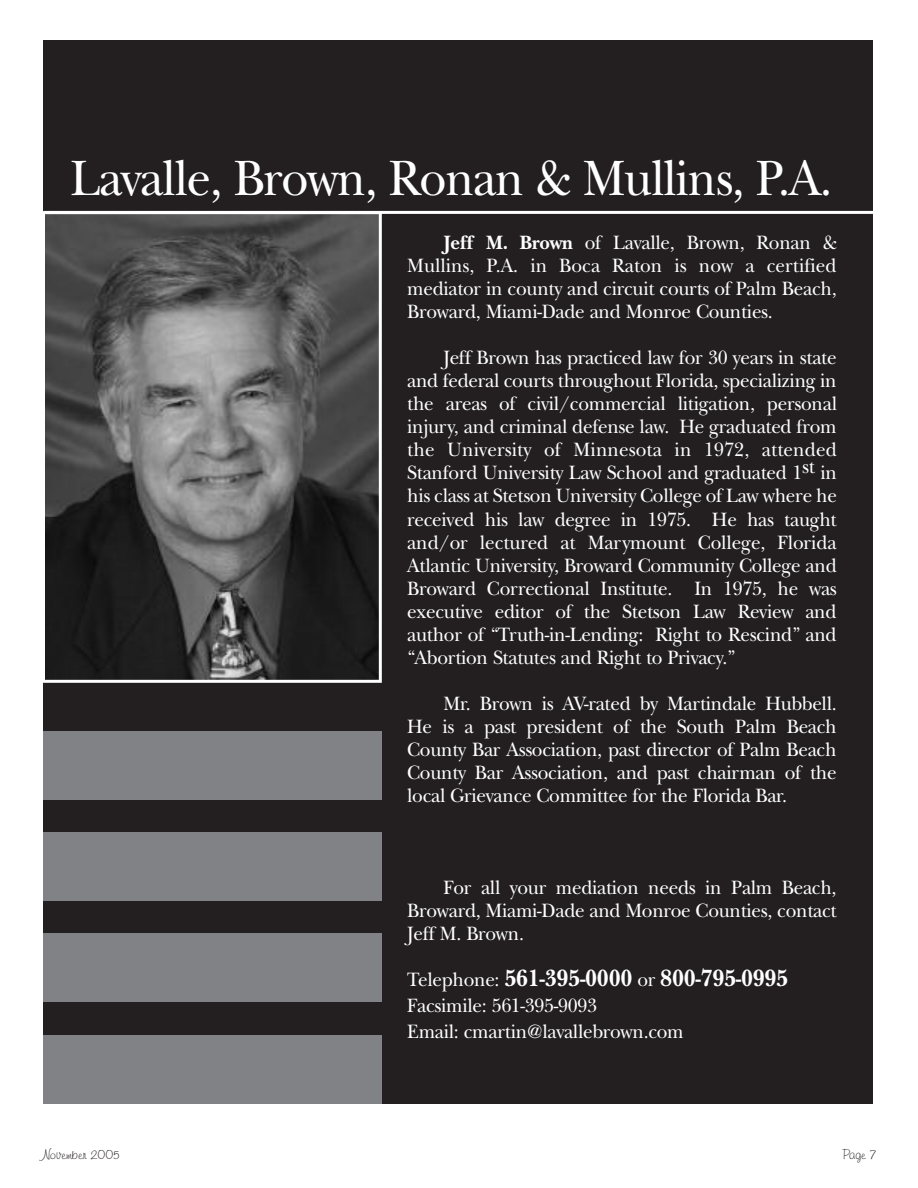
<style>
.page{position:relative;width:918px;height:1188px;background:#fff}
.page>*{position:absolute;margin:0;border:0;box-sizing:border-box;transform-origin:0 0}
.t1{font:51.9px "New Baskerville";letter-spacing:-.025em;color:#fff;scale:.93 1}
.t2{font:700 24.45px "New Baskerville";letter-spacing:-.015em;color:#fff;scale:.95 1}
.t3{font:20.1px/23.1px "New Baskerville";letter-spacing:-.015em;color:#fff;text-align:justify;scale:.95 1}
.t4{font:13.5px "Freehand 591 BT Regular A";color:#231f20}
.s1{font-weight:700}
.s2{font-weight:400;font-size:20.1px}
</style>
<div class="page">
<div style="left:44px;top:40px;width:829px;height:1064px;background:#231f20"></div>
<img style="left:45px;top:215px;width:333px;height:464px">
<div style="left:37px;top:211px;width:345px;height:472px;border:3px solid #fff"></div>
<div style="left:44px;top:731px;width:338px;height:69px;background:#808285"></div>
<div style="left:44px;top:832px;width:338px;height:69px;background:#808285"></div>
<div style="left:44px;top:933px;width:338px;height:69px;background:#808285"></div>
<div style="left:44px;top:1035px;width:338px;height:69px;background:#808285"></div>
<hr style="left:44px;top:211px;width:830px;height:3px;background:#fff">
<h1 class="t1" style="left:70px;top:146px;width:821px">Lavalle, Brown, Ronan &amp; Mullins, P.A.</h1>
<p class="t3" style="left:407px;top:231px;width:454px;text-indent:36px"><span class="s1">Jeff M. Brown</span> of Lavalle, Brown, Ronan &amp; Mullins, P.A. in Boca Raton is now a certified mediator in county and circuit courts of Palm Beach, Broward, Miami-Dade and Monroe Counties.</p>
<p class="t3" style="left:407px;top:346px;width:454px;text-indent:36px">Jeff Brown has practiced law for 30 years in state and federal courts throughout Florida, specializing in the areas of civil/commercial litigation, personal injury, and criminal defense law. He graduated from the University of Minnesota in 1972, attended Stanford University Law School and graduated 1st in his class at Stetson University College of Law where he received his law degree in 1975. He has taught and/or lectured at Marymount College, Florida Atlantic University, Broward Community College and Broward Correctional Institute. In 1975, he was executive editor of the Stetson Law Review and author of “Truth-in-Lending: Right to Rescind” and “Abortion Statutes and Right to Privacy.”</p>
<p class="t3" style="left:407px;top:691px;width:454px;text-indent:36px">Mr. Brown is AV-rated by Martindale Hubbell.<br>He is a past president of the South Palm Beach County Bar Association, past director of Palm Beach County Bar Association, and past chairman of the local Grievance Committee for the Florida Bar.</p>
<p class="t3" style="left:407px;top:876px;width:454px;text-indent:36px">For all your mediation needs in Palm Beach, Broward, Miami-Dade and Monroe Counties, contact Jeff M. Brown.</p>
<p class="t2" style="left:407px;top:964px;width:403px"><span class="s2">Telephone:</span> 561-395-0000 <span class="s2">or</span> 800-795-0995</p>
<p class="t3" style="left:407px;top:992px;width:293px;line-height:26px">Facsimile: 561-395-9093<br>Email: cmartin@lavallebrown.com</p>
<p class="t4" style="left:42px;top:1147px;width:79px">November 2005</p>
<p class="t4" style="left:843px;top:1147px;width:35px">Page 7</p>
</div>
